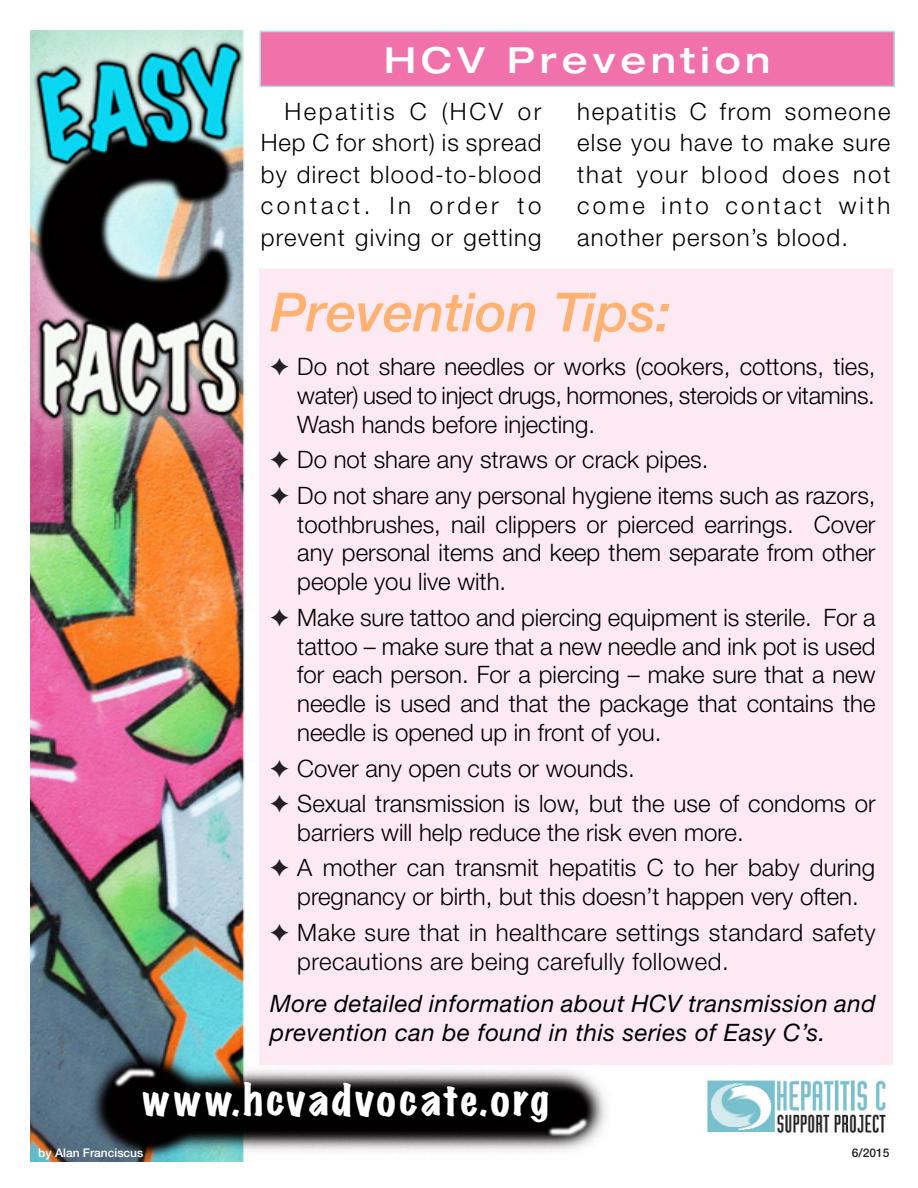
<style>
.page{position:relative;width:918px;height:1188px;background:#fff}
.page>*{position:absolute;margin:0;border:0;box-sizing:border-box;transform-origin:0 0}
.t1{font:italic 500 54px "Helvetica Neue";color:#ffb171}
.t2{font:expanded 39px "Marker Felt";letter-spacing:.075em;color:#fff}
.Body_Text{font:500 expanded 36px "Helvetica Neue";letter-spacing:.135em;color:#fff}
.t3{font:300 24px/28.8px "Helvetica Neue";color:#000;text-align:justify}
.t4{font:italic 24px/28.8px "Helvetica Neue";letter-spacing:.02em;color:#000}
.t5{font:300 24px/28.8px "Helvetica Neue";letter-spacing:.02em;color:#000}
.t6{font:500 12px "Helvetica Neue";color:#fff}
.t7{font:500 12px "Helvetica Neue";color:#231f20}
.s1{color:#231f20}
</style>
<div class="page">
<img style="left:31px;top:30px;width:861px;height:1132px">
<div style="left:260px;top:32px;width:634px;height:54px;background:#f171ab"></div>
<div style="left:260px;top:31px;width:635px;height:56px;border:2px solid #aadee7"></div>
<img style="left:704px;top:1077px;width:188px;height:60px">
<div style="left:261px;top:271px;width:630px;height:792px;background:#fce9f1"></div>
<div style="left:259px;top:268px;width:635px;height:797px;border:4px solid #fce9f1"></div>
<p class="Body_Text" style="left:384px;top:38px;width:388px">HCV Prevention</p>
<p class="t3" style="left:261px;top:95px;width:282px;line-height:31.5px;text-indent:24px">Hepatitis C (HCV or Hep C for short) is spread by direct blood-to-blood contact. In order to prevent giving or getting</p>
<p class="t3" style="left:577px;top:95px;width:315px;line-height:31.5px">hepatitis C from someone else you have to make sure that your blood does not come into contact with another person’s blood.</p>
<p class="t1" style="left:270px;top:280px;width:402px">Prevention Tips:</p>
<p class="t3" style="left:297px;top:352px;width:580px;text-indent:-27px"><span class="s1">✦</span> Do not share needles or works (cookers, cottons, ties, water) used to inject drugs, hormones, steroids or vitamins.<br>Wash hands before injecting.</p>
<p class="t3" style="left:270px;top:445px;width:440px"><span class="s1">✦</span> Do not share any straws or crack pipes.</p>
<p class="t3" style="left:297px;top:480px;width:580px;text-indent:-27px"><span class="s1">✦</span> Do not share any personal hygiene items such as razors, toothbrushes, nail clippers or pierced earrings. Cover any personal items and keep them separate from other people you live with.</p>
<p class="t3" style="left:297px;top:602px;width:580px;text-indent:-27px"><span class="s1">✦</span> Make sure tattoo and piercing equipment is sterile. For a tattoo – make sure that a new needle and ink pot is used for each person. For a piercing – make sure that a new needle is used and that the package that contains the needle is opened up in front of you.</p>
<p class="t3" style="left:270px;top:753px;width:366px"><span class="s1">✦</span> Cover any open cuts or wounds.</p>
<p class="t3" style="left:297px;top:789px;width:580px;text-indent:-27px"><span class="s1">✦</span> Sexual transmission is low, but the use of condoms or barriers will help reduce the risk even more.</p>
<p class="t3" style="left:270px;top:853px;width:607px;text-align:center"><span class="s1">✦</span> A mother can transmit hepatitis C to her baby during pregnancy or birth, but this doesn’t happen very often.</p>
<p class="t5" style="left:297px;top:917px;width:580px;text-indent:-27px"><span class="s1">✦</span> Make sure that in healthcare settings standard safety precautions are being carefully followed.</p>
<p class="t4" style="left:270px;top:989px;width:607px">More detailed information about HCV transmission and prevention can be found in this series of Easy C’s.</p>
<p class="t2" style="left:142px;top:1072px;width:408px">www.hcvadvocate.org</p>
<p class="t6" style="left:38px;top:1145px;width:107px">by Alan Franciscus</p>
<p class="t7" style="left:852px;top:1145px;width:39px">6/2015</p>
</div>
